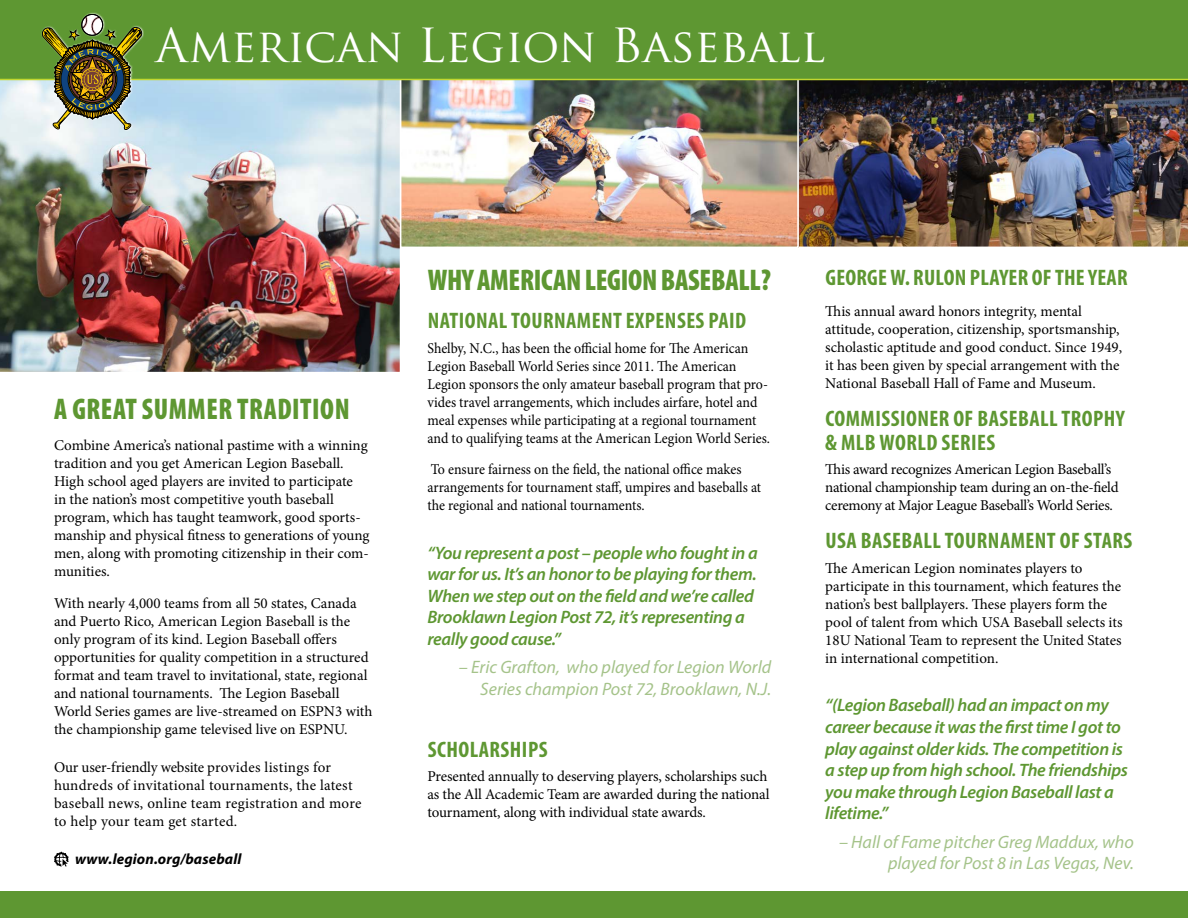
<style>
.page{position:relative;width:1188px;height:918px;background:#fff}
.page>*{position:absolute;margin:0;border:0;box-sizing:border-box;transform-origin:0 0}
.t1{font:45.75px "Trajan Pro";color:#fff}
.t2{font:900 condensed 30px "Myriad Pro";letter-spacing:-.01em;color:#5e9732;scale:.95 1}
.t3{font:900 condensed 30px "Myriad Pro";letter-spacing:.02em;color:#5e9732;scale:.93 1}
.t4{font:700 condensed 22.5px/24px "Myriad Pro";letter-spacing:.02em;color:#5e9732}
.t5{font:italic 600 18px/21.6px "Myriad Pro";letter-spacing:-.02em;color:#5e9732}
.t6{font:italic 18px/21.6px "Myriad Pro";color:#a5c38a;text-align:right}
.t7{font:15px/18px "Minion Pro";letter-spacing:-.005em;color:#000}
.t8{font:15px/18px "Minion Pro";letter-spacing:-.005em;color:#000;scale:.93 1}
.t9{font:15px/18px "Minion Pro";letter-spacing:.015em;color:#000}
.t10{font:italic 700 15px "Myriad Pro";letter-spacing:.01em;color:#000}
</style>
<div class="page">
<img style="left:403px;top:80px;width:393px;height:165px">
<img style="left:799px;top:80px;width:389px;height:167px">
<div style="left:400px;top:77px;width:399px;height:171px;border:2px solid #fff"></div>
<img style="left:0;top:80px;width:401px;height:292px">
<div style="left:0;top:891px;width:1188px;height:27px;background:#5e9732"></div>
<svg style="left:54px;top:852px;width:15px;height:15px"></svg>
<div style="left:0;top:0;width:1188px;height:80px;background:#5e9732"></div>
<hr style="left:0;top:79px;width:1188px;height:1px;background:#c1d72f">
<svg style="left:40px;top:12px;width:104px;height:120px"></svg>
<div style="left:82px;top:14px;width:21px;height:21px;background:#222520;border-radius:50%"></div>
<img style="left:42px;top:16px;width:100px;height:114px">
<div style="left:81px;top:14px;width:22px;height:22px;border:1px solid #000;border-radius:50%"></div>
<h1 class="t1" style="left:156px;top:17px;width:671px">American Legion Baseball</h1>
<h2 class="t3" style="left:54px;top:392px;width:319px">A GREAT SUMMER TRADITION</h2>
<p class="t7" style="left:54px;top:436px;width:317px">Combine America’s national pastime with a winning tradition and you get American Legion Baseball.<br>High school aged players are invited to participate<br>in the nation’s most competitive youth baseball program, which has taught teamwork, good sports&shy;manship and physical fitness to generations of young men, along with promoting citizenship in their com&shy;munities.</p>
<p class="t7" style="left:54px;top:594px;width:320px">With nearly 4,000 teams from all 50 states, Canada and Puerto Rico, American Legion Baseball is the only program of its kind. Legion Baseball offers opportunities for quality competition in a structured format and team travel to invitational, state, regional and national tournaments. The Legion Baseball World Series games are live-streamed on ESPN3 with the championship game televised live on ESPNU.</p>
<p class="t9" style="left:54px;top:758px;width:309px">Our user-friendly website provides listings for hundreds of invitational tournaments, the latest baseball news, online team registration and more to help your team get started.</p>
<p class="t10" style="left:75px;top:849px;width:168px">www.legion.org/baseball</p>
<h2 class="t2" style="left:428px;top:264px;width:363px">WHY AMERICAN LEGION BASEBALL?</h2>
<h3 class="t4" style="left:428px;top:308px;width:320px">NATIONAL TOURNAMENT EXPENSES PAID</h3>
<p class="t8" style="left:428px;top:339px;width:370px">Shelby, N.C., has been the official home for The American Legion Baseball World Series since 2011. The American Legion sponsors the only amateur baseball program that pro&shy;vides travel arrangements, which includes airfare, hotel and meal expenses while participating at a regional tournament and to qualifying teams at the American Legion World Series.</p>
<p class="t8" style="left:428px;top:460px;width:360px">To ensure fairness on the field, the national office makes arrangements for tournament staff, umpires and baseballs at the regional and national tournaments.</p>
<p class="t5" style="left:428px;top:541px;width:332px">“You represent a post – people who fought in a war for us. It’s an honor to be playing for them.<br>When we step out on the field and we’re called Brooklawn Legion Post 72, it’s representing a really good cause.”</p>
<p class="t6" style="left:459px;top:656px;width:314px">– Eric Grafton, who played for Legion World<br>Series champion Post 72, Brooklawn, N.J.</p>
<h3 class="t4" style="left:428px;top:737px;width:121px">SCHOLARSHIPS</h3>
<p class="t7" style="left:428px;top:768px;width:343px">Presented annually to deserving players, scholarships such as the All Academic Team are awarded during the national tournament, along with individual state awards.</p>
<h3 class="t4" style="left:826px;top:265px;width:304px">GEORGE W. RULON PLAYER OF THE YEAR</h3>
<p class="t7" style="left:825px;top:302px;width:298px">This annual award honors integrity, mental attitude, cooperation, citizenship, sportsmanship, scholastic aptitude and good conduct. Since 1949, it has been given by special arrangement with the National Baseball Hall of Fame and Museum.</p>
<h3 class="t4" style="left:825px;top:406px;width:301px">COMMISSIONER OF BASEBALL TROPHY &amp; MLB WORLD SERIES</h3>
<p class="t7" style="left:825px;top:461px;width:295px">This award recognizes American Legion Baseball’s national championship team during an on-the-field ceremony at Major League Baseball’s World Series.</p>
<h3 class="t4" style="left:826px;top:528px;width:308px">USA BASEBALL TOURNAMENT OF STARS</h3>
<p class="t7" style="left:825px;top:559px;width:299px">The American Legion nominates players to participate in this tournament, which features the nation’s best ballplayers. These players form the pool of talent from which USA Baseball selects its 18U National Team to represent the United States in international competition.</p>
<p class="t5" style="left:825px;top:694px;width:304px">“(Legion Baseball) had an impact on my career because it was the first time I got to play against older kids. The competition is a step up from high school. The friendships you make through Legion Baseball last a lifetime.”</p>
<p class="t6" style="left:839px;top:831px;width:296px">– Hall of Fame pitcher Greg Maddux, who played for Post 8 in Las Vegas, Nev.</p>
</div>
